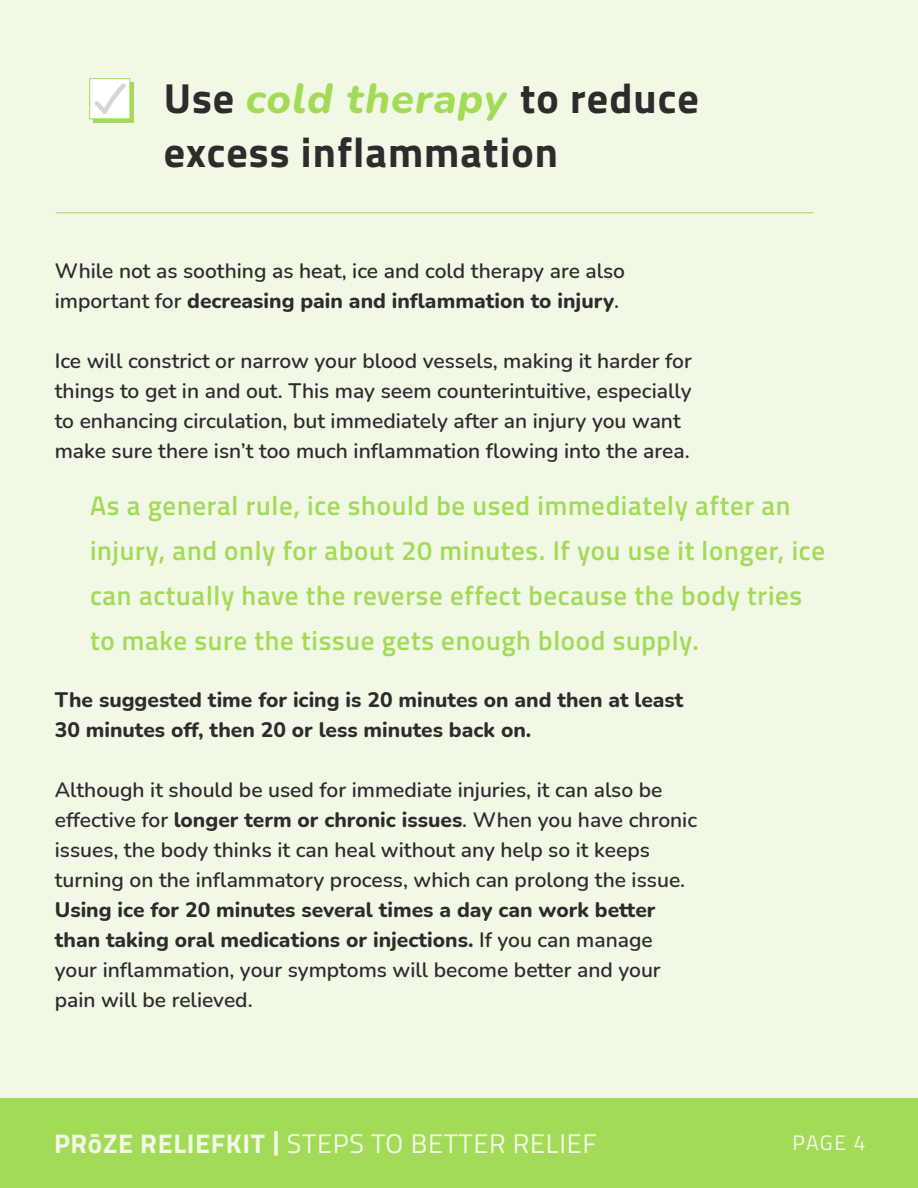
<style>
.page{position:relative;width:918px;height:1188px;background:#f1f9e6}
.page>*{position:absolute;margin:0;border:0;box-sizing:border-box;transform-origin:0 0}
.Copy_Style{font:700 42px/54px "Titillium";letter-spacing:.025em;color:#2e2b2c}
.Copy_Style-2{font:600 27px/45px "Titillium";letter-spacing:.025em;color:#a3da58}
.t1{font:27px "Titillium";letter-spacing:.025em;color:#f1f9e6}
.Copy_Style-3{font:600 21px/30px "Nunito";color:#2e2b2c}
.Copy_Style-4{font:800 21px/30px "Nunito";color:#2e2b2c}
.t2{font:21px "Titillium";color:#f1f9e6}
.s1{font-family:"Nunito";font-weight:800;font-style:italic;color:#a3da58}
.s2{font-weight:800}
.s3{font-weight:700}
.s4{font-family:"Titillium Web";font-weight:700}
</style>
<div class="page">
<div style="left:93px;top:82px;width:40px;height:40px;background:#a3da58"></div>
<div style="left:89px;top:78px;width:41px;height:41px;background:#fff;border:1px solid #a3da58"></div>
<svg style="left:94px;top:83px;width:32px;height:31px"></svg>
<div style="left:0;top:1098px;width:918px;height:90px;background:#a3da58"></div>
<hr style="left:56px;top:212px;width:758px;height:1px;background:#a3da58">
<p class="Copy_Style" style="left:164px;top:69px;width:537px">Use <span class="s1">cold therapy</span> to reduce excess inflammation</p>
<p class="Copy_Style-3" style="left:55px;top:255px;width:572px">While not as soothing as heat, ice and cold therapy are also important for <span class="s2">decreasing pain and inflammation to injury</span>.</p>
<p class="Copy_Style-3" style="left:55px;top:345px;width:639px">Ice will constrict or narrow your blood vessels, making it harder for things to get in and out. This may seem counterintuitive, especially to enhancing circulation, but immediately after an injury you want make sure there isn’t too much inflammation flowing into the area.</p>
<p class="Copy_Style-2" style="left:90px;top:482px;width:737px">As a general rule, ice should be used immediately after an injury, and only for about 20 minutes. If you use it longer, ice can actually have the reverse effect because the body tries to make sure the tissue gets enough blood supply.</p>
<p class="Copy_Style-4" style="left:55px;top:684px;width:630px">The suggested time for icing is 20 minutes on and then at least<br>30 minutes off, then 20 or less minutes back on.</p>
<p class="Copy_Style-3" style="left:55px;top:774px;width:644px">Although it should be used for immediate injuries, it can also be effective for <span class="s2">longer term or chronic issues</span>. When you have chronic issues, the body thinks it can heal without any help so it keeps turning on the inflammatory process, which can prolong the issue.<br><span class="s2">Using ice for 20 minutes several times a day can work better than taking oral medications or injections.</span> If you can manage your inflammation, your symptoms will become better and your pain will be relieved.</p>
<p class="t1" style="left:54px;top:1123px;width:544px"><span class="s3">PR</span><span class="s4">ō</span><span class="s3">ZE RELIEFKIT |</span> STEPS TO BETTER RELIEF</p>
<p class="t2" style="left:793px;top:1127px;width:74px">PAGE 4</p>
</div>
